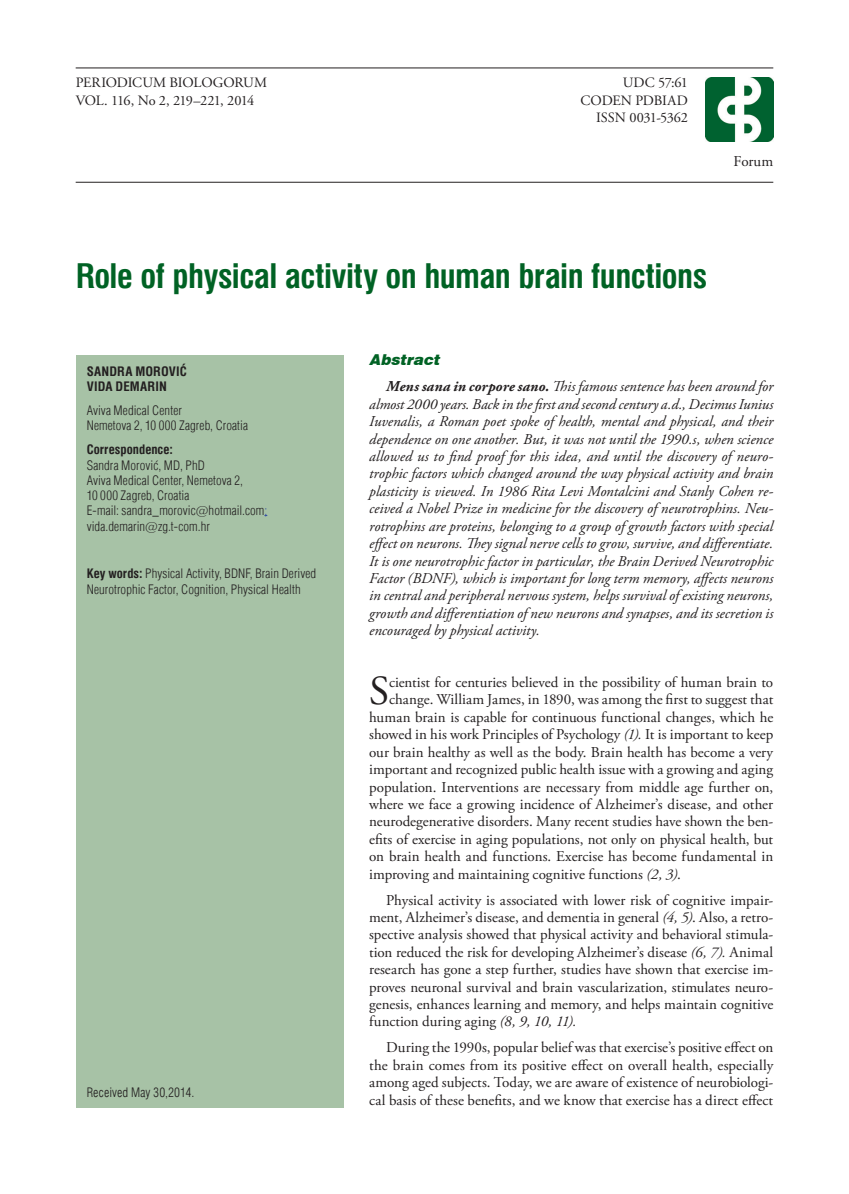
<style>
.page{position:relative;width:849px;height:1194px;background:#fff}
.page>*{position:absolute;margin:0;border:0;box-sizing:border-box;transform-origin:0 0}
.t1{font:41.25px "Adobe Garamond Pro";color:#231f20}
.t2{font:700 condensed 33px "Swiss 721 BT";letter-spacing:-.015em;color:#006224}
.t3{font:15px/17.4px "Adobe Garamond Pro";color:#231f20;text-align:justify}
.t4{font:italic 15px/17.4px "Adobe Garamond Pro";color:#231f20;text-align:justify}
.t5{font:italic 900 15px "Swiss 721 BT";color:#006224}
.t6{font:14.25px/17.4px "Adobe Garamond Pro";letter-spacing:-.02em;color:#231f20;text-align:right}
.t7{font:14.25px "Adobe Garamond Pro";letter-spacing:-.05em;color:#231f20}
.t8{font:12.75px/15.3px "Helvetica Condensed Light HR Normal";letter-spacing:.005em;color:#231f20}
.t9{font:700 condensed 12.75px/15.3px "Helvetica";letter-spacing:.01em;color:#231f20}
.t10{font:300 condensed 12.75px "Swiss 721 BT";color:#231f20}
.t11{font:700 condensed 12.75px "Swiss 721 BT";letter-spacing:.005em;color:#231f20}
.s1{font-family:"Swiss 721 BT";font-weight:300}
.s2{color:#3853a3}
.s3{font-family:"Swiss 721 BT";font-weight:700;font-stretch:condensed}
.s4{font-weight:700}
.s5{font-style:italic}
</style>
<div class="page">
<img style="left:705px;top:78px;width:68px;height:63px">
<hr style="left:76px;top:68px;width:697px;height:1px;background:#231f20">
<hr style="left:76px;top:182px;width:697px;height:1px;background:#231f20">
<div style="left:76px;top:355px;width:268px;height:277px;background:#a7c2a6"></div>
<div style="left:76px;top:597px;width:268px;height:510px;background:#a7c2a6"></div>
<p class="t6" style="left:76px;top:75px;width:193px">PERIODICUM BIOLOGORUM</p>
<p class="t6" style="left:623px;top:75px;width:67px">UDC 57:61</p>
<p class="t7" style="left:76px;top:92px;width:180px">VOL. 116, No 2, 219–221, 2014</p>
<p class="t6" style="left:580px;top:92px;width:109px">CODEN PDBIAD<br>ISSN 0031-5362</p>
<p class="t3" style="left:733px;top:153px;width:41px">Forum</p>
<h2 class="t2" style="left:76px;top:256px;width:633px">Role of physical activity on human brain functions</h2>
<p class="t9" style="left:87px;top:363px;width:102px">SANDRA MOROVIĆ<br>VIDA DEMARIN</p>
<p class="t8" style="left:87px;top:402px;width:163px">Aviva Medical Center<br>Nemetova 2, 10 000 Zagreb, Croatia</p>
<p class="t11" style="left:87px;top:442px;width:88px">Correspondence:</p>
<p class="t8" style="left:87px;top:457px;width:182px">Sandra Morovi}, MD, PhD<br>Aviva Medical Center, Nemetova 2,<br>10 000 Zagreb, Croatia<br>E-mail: sandra_morovic<span class="s1">@</span>hotmail.com<span class="s2">; </span>vida.demarin<span class="s1">@</span>zg.t-com.hr</p>
<p class="t8" style="left:87px;top:565px;width:231px"><span class="s3">Key words:</span> Physical Activity, BDNF, Brain Derived<br>Neurotrophic Factor, Cognition, Physical Health</p>
<p class="t10" style="left:87px;top:1083px;width:109px">Received May 30,2014.</p>
<p class="t5" style="left:369px;top:351px;width:75px">Abstract</p>
<p class="t4" style="left:369px;top:378px;width:405px;text-indent:17px"><span class="s4">Mens sana in corpore sano.</span> This famous sentence has been around for almost 2000 years. Back in the first and second century a.d., Decimus Iunius Iuvenalis, a Roman poet spoke of health, mental and physical, and their dependence on one another. But, it was not until the 1990.s, when science allowed us to find proof for this idea, and until the discovery of neuro&shy;trophic factors which changed around the way physical activity and brain plasticity is viewed. In 1986 Rita Levi Montalcini and Stanly Cohen re&shy;ceived a Nobel Prize in medicine for the discovery of neurotrophins. Neu&shy;rotrophins are proteins, belonging to a group of growth factors with special effect on neurons. They signal nerve cells to grow, survive, and differentiate.<br>It is one neurotrophic factor in particular, the Brain Derived Neurotrophic Factor (BDNF), which is important for long term memory, affects neurons in central and peripheral nervous system, helps survival of existing neurons, growth and differentiation of new neurons and synapses, and its secretion is encouraged by physical activity.</p>
<h1 class="t1" style="left:369px;top:666px;width:22px">S</h1>
<p class="t3" style="left:389px;top:674px;width:386px">cientist for centuries believed in the possibility of human brain to</p>
<p class="t3" style="left:389px;top:691px;width:386px">change. William James, in 1890, was among the first to suggest that</p>
<p class="t3" style="left:369px;top:708px;width:405px">human brain is capable for continuous functional changes, which he</p>
<p class="t3" style="left:369px;top:726px;width:405px">showed in his work Principles of Psychology <span class="s5">(1).</span> It is important to keep</p>
<p class="t3" style="left:369px;top:743px;width:406px">our brain healthy as well as the body. Brain health has become a very</p>
<p class="t3" style="left:369px;top:761px;width:405px">important and recognized public health issue with a growing and aging</p>
<p class="t3" style="left:369px;top:778px;width:405px">population. Interventions are necessary from middle age further on,</p>
<p class="t3" style="left:369px;top:795px;width:405px">where we face a growing incidence of Alzheimer’s disease, and other</p>
<p class="t3" style="left:369px;top:813px;width:405px">neurodegenerative disorders. Many recent studies have shown the ben-</p>
<p class="t3" style="left:369px;top:830px;width:405px">efits of exercise in aging populations, not only on physical health, but</p>
<p class="t3" style="left:369px;top:848px;width:405px">on brain health and functions. Exercise has become fundamental in</p>
<p class="t3" style="left:369px;top:865px;width:313px">improving and maintaining cognitive functions <span class="s5">(2, 3)</span>.</p>
<p class="t3" style="left:369px;top:891px;width:405px;text-indent:17px">Physical activity is associated with lower risk of cognitive impair&shy;ment, Alzheimer’s disease, and dementia in general <span class="s5">(4, 5)</span>. Also, a retro&shy;spective analysis showed that physical activity and behavioral stimula&shy;tion reduced the risk for developing Alzheimer’s disease <span class="s5">(6, 7).</span> Animal research has gone a step further, studies have shown that exercise im&shy;proves neuronal survival and brain vascularization, stimulates neuro&shy;genesis, enhances learning and memory, and helps maintain cognitive function during aging <span class="s5">(8, 9, 10, 11).</span></p>
<p class="t3" style="left:369px;top:1039px;width:406px;text-indent:17px">During the 1990s, popular belief was that exercise’s positive effect on the brain comes from its positive effect on overall health, especially among aged subjects. Today, we are aware of existence of neurobiologi&shy;cal basis of these benefits, and we know that exercise has a direct effect</p>
</div>
